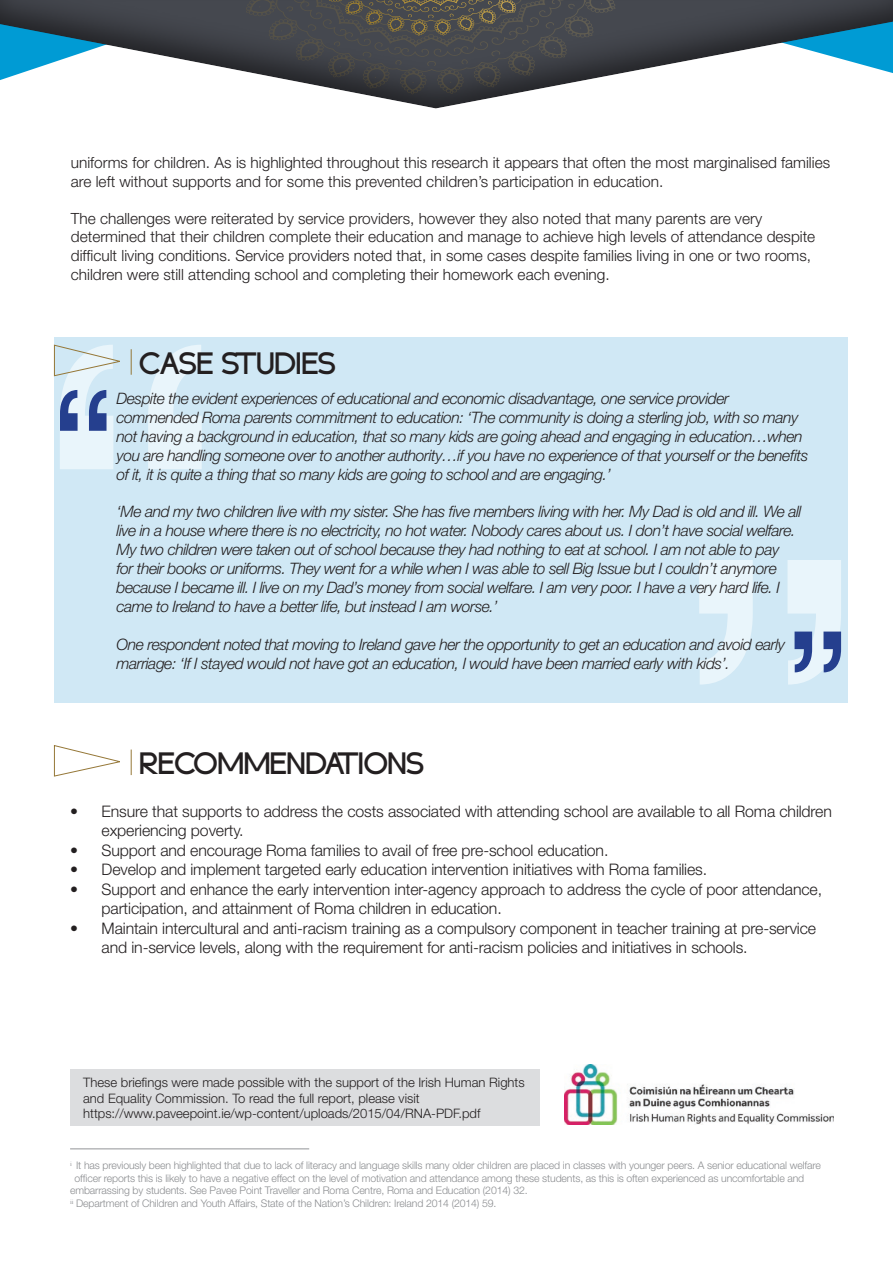
<style>
.page{position:relative;width:893px;height:1263px;background:#fff}
.page>*{position:absolute;margin:0;border:0;box-sizing:border-box;transform-origin:0 0}
.t1{font:700 27px "Compass";letter-spacing:.01em;color:#231f20}
.t2{font:300 15.9px/19.5px "Helvetica Neue";letter-spacing:-.01em;color:#231f20}
.t3{font:italic 300 15.75px/18.9px "Helvetica Neue";letter-spacing:-.03em;color:#231f20}
.t4{font:300 15.45px/18.6px "Helvetica Neue";color:#231f20}
.t5{font:300 13.05px/15.6px "Helvetica Neue";color:#231f20}
.t6{font:300 10.5px "Helvetica Neue";letter-spacing:-.01em;color:#8b8d90}
</style>
<div class="page">
<div style="left:0;top:0;width:893px;height:110px;background:#231f20;opacity:.65"></div>
<svg style="left:246px;top:0;width:369px;height:94px;background:#515253"></svg>
<div style="left:54px;top:337px;width:793px;height:365px;background:#d0e8f5"></div>
<svg style="left:53px;top:344px;width:149px;height:125px"></svg>
<svg style="left:699px;top:560px;width:142px;height:124px"></svg>
<svg style="left:131px;top:749px;width:1px;height:26px"></svg>
<svg style="left:53px;top:745px;width:67px;height:32px"></svg>
<hr style="left:70px;top:1148px;width:239px;height:1px;background:#939598">
<img style="left:564px;top:1064px;width:270px;height:60px">
<div style="left:70px;top:1069px;width:470px;height:57px;background:#dcdddf"></div>
<p class="t4" style="left:71px;top:153px;width:761px">uniforms for children. As is highlighted throughout this research it appears that often the most marginalised families are left without supports and for some this prevented children’s participation in education.</p>
<p class="t4" style="left:71px;top:209px;width:746px">The challenges were reiterated by service providers, however they also noted that many parents are very determined that their children complete their education and manage to achieve high levels of attendance despite difficult living conditions. Service providers noted that, in some cases despite families living in one or two rooms, children were still attending school and completing their homework each evening.</p>
<h1 class="t1" style="left:140px;top:342px;width:198px">CASE STUDIES</h1>
<p class="t3" style="left:117px;top:389px;width:693px">Despite the evident experiences of educational and economic disadvantage, one service provider commended Roma parents commitment to education: ‘The community is doing a sterling job, with so many not having a background in education, that so many kids are going ahead and engaging in education…when you are handling someone over to another authority…if you have no experience of that yourself or the benefits of it, it is quite a thing that so many kids are going to school and are engaging.’</p>
<p class="t3" style="left:117px;top:502px;width:686px">‘Me and my two children live with my sister. She has five members living with her. My Dad is old and ill. We all live in a house where there is no electricity, no hot water. Nobody cares about us. I don’t have social welfare.<br>My two children were taken out of school because they had nothing to eat at school. I am not able to pay<br>for their books or uniforms. They went for a while when I was able to sell Big Issue but I couldn’t anymore because I became ill. I live on my Dad’s money from social welfare. I am very poor. I have a very hard life. I came to Ireland to have a better life, but instead I am worse.’</p>
<p class="t3" style="left:117px;top:634px;width:670px">One respondent noted that moving to Ireland gave her the opportunity to get an education and avoid early marriage: ‘If I stayed would not have got an education, I would have been married early with kids’.</p>
<h1 class="t1" style="left:140px;top:743px;width:286px">RECOMMENDATIONS</h1>
<p class="t2" style="left:102px;top:801px;width:732px;text-indent:-31px">• Ensure that supports to address the costs associated with attending school are available to all Roma children experiencing poverty.</p>
<p class="t2" style="left:70px;top:840px;width:540px">• Support and encourage Roma families to avail of free pre-school education.</p>
<p class="t2" style="left:70px;top:859px;width:639px">• Develop and implement targeted early education intervention initiatives with Roma families.</p>
<p class="t2" style="left:102px;top:879px;width:722px;text-indent:-31px">• Support and enhance the early intervention inter-agency approach to address the cycle of poor attendance, participation, and attainment of Roma children in education.</p>
<p class="t2" style="left:102px;top:918px;width:716px;text-indent:-31px">• Maintain intercultural and anti-racism training as a compulsory component in teacher training at pre-service and in-service levels, along with the requirement for anti-racism policies and initiatives in schools.</p>
<p class="t5" style="left:83px;top:1074px;width:443px">These briefings were made possible with the support of the Irish Human Rights and Equality Commission. To read the full report, please visit https://www.paveepoint.ie/wp-content/uploads/2015/04/RNA-PDF.pdf</p>
<p class="t6" style="left:70px;top:1159px;width:752px"><sup>i</sup> It has previously been highlighted that due to lack of literacy and language skills many older children are placed in classes with younger peers. A senior educational welfare</p>
<p class="t6" style="left:75px;top:1172px;width:731px">officer reports this is likely to have a negative effect on the level of motivation and attendance among these students, as this is often experienced as uncomfortable and</p>
<p class="t6" style="left:70px;top:1184px;width:459px">embarrassing by students. See Pavee Point Traveller and Roma Centre, Roma and Education (2014) 32.</p>
<p class="t6" style="left:70px;top:1197px;width:428px"><sup>ii</sup> Department of Children and Youth Affairs, State of the Nation’s Children: Ireland 2014 (2014) 59.</p>
</div>
